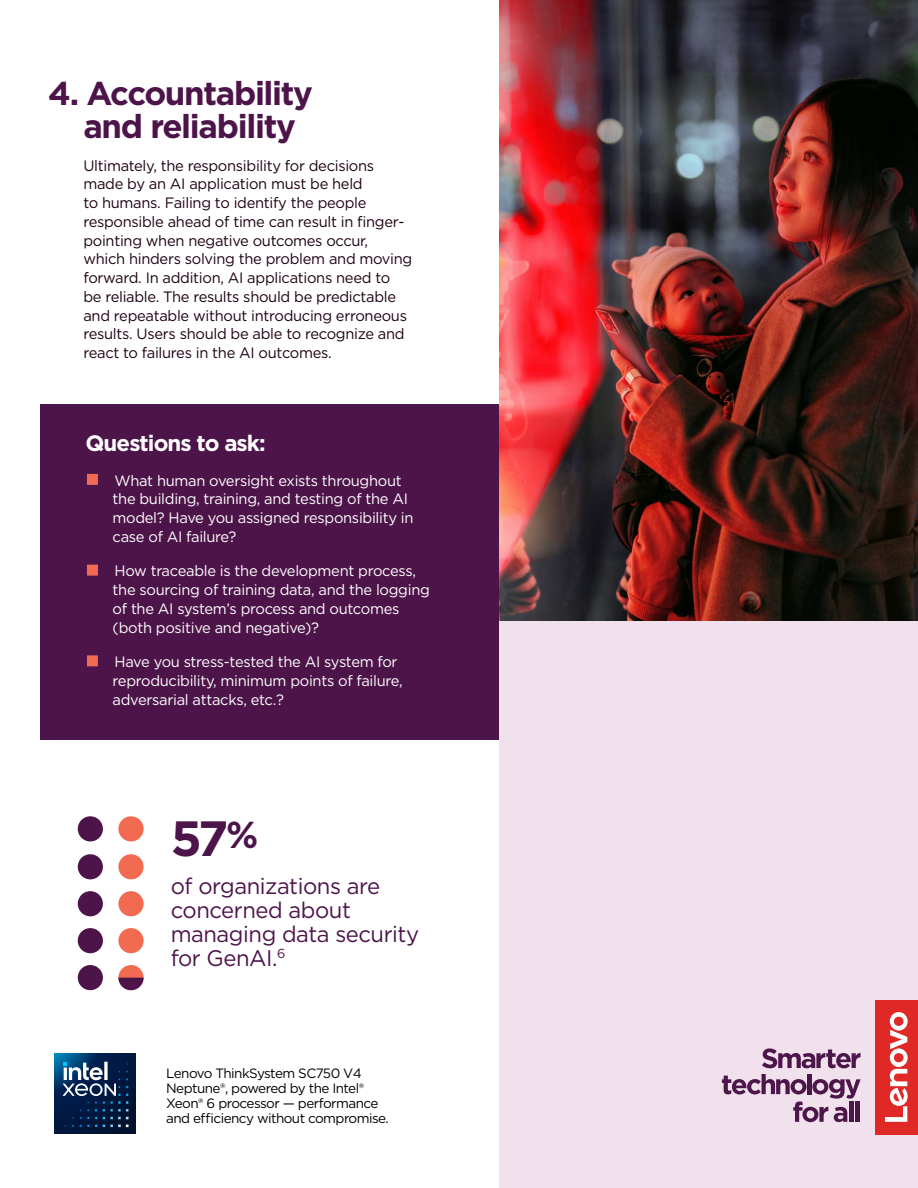
<style>
.page{position:relative;width:918px;height:1188px;background:#fff}
.page>*{position:absolute;margin:0;border:0;box-sizing:border-box;transform-origin:0 0}
.t1{font:700 49.5px "Gotham";color:#4d144a}
.t2{font:700 33px/33px "Gotham";letter-spacing:-.04em;color:#4d144a;text-align:center}
.t3{font:22.5px/24px "Gotham";letter-spacing:-.02em;color:#4d144a}
.t4{font:700 22.35px "Gotham";letter-spacing:-.04em;color:#fff}
.t5{font:15px/18.8px "Gotham";letter-spacing:-.02em;color:#1e0013}
.t6{font:15px/18.8px "Gotham";letter-spacing:-.02em;color:#fff}
.t7{font:13.5px/15px "Gotham";letter-spacing:-.04em;color:#000}
.s1{color:#f26a52}
</style>
<div class="page">
<div style="left:500px;top:621px;width:418px;height:567px;background:#f1e1ed"></div>
<img style="left:500px;top:0;width:418px;height:621px">
<div style="left:40px;top:404px;width:460px;height:336px;background:#4d144a"></div>
<div style="left:78px;top:965px;width:25px;height:25px;background:#4d144a;border-radius:50%"></div>
<div style="left:78px;top:928px;width:25px;height:25px;background:#4d144a;border-radius:50%"></div>
<div style="left:78px;top:891px;width:25px;height:25px;background:#4d144a;border-radius:50%"></div>
<div style="left:78px;top:854px;width:25px;height:25px;background:#4d144a;border-radius:50%"></div>
<div style="left:78px;top:816px;width:25px;height:25px;background:#4d144a;border-radius:50%"></div>
<div style="left:118px;top:928px;width:26px;height:25px;background:#f26a52;border-radius:50%"></div>
<div style="left:118px;top:891px;width:26px;height:25px;background:#f26a52;border-radius:50%"></div>
<div style="left:118px;top:854px;width:26px;height:25px;background:#f26a52;border-radius:50%"></div>
<div style="left:118px;top:816px;width:26px;height:25px;background:#f26a52;border-radius:50%"></div>
<svg style="left:55px;top:1053px;width:81px;height:81px;background:#1a395e"></svg>
<svg style="left:762px;top:1048px;width:99px;height:20px"></svg>
<svg style="left:722px;top:1074px;width:139px;height:48px"></svg>
<hr style="left:849px;top:1102px;width:4px;height:20px;background:#4d164a">
<hr style="left:855px;top:1102px;width:4px;height:20px;background:#4d164a">
<div style="left:875px;top:1000px;width:43px;height:134px;background:#e02926"></div>
<svg style="left:885px;top:1012px;width:23px;height:110px"></svg>
<svg style="left:118px;top:965px;width:26px;height:25px"></svg>
<svg style="left:118px;top:978px;width:26px;height:12px"></svg>
<h2 class="t2" style="left:48px;top:77px;width:266px">4. Accountability and reliability</h2>
<p class="t5" style="left:83px;top:156px;width:331px">Ultimately, the responsibility for decisions made by an AI application must be held<br>to humans. Failing to identify the people responsible ahead of time can result in finger&shy;pointing when negative outcomes occur, which hinders solving the problem and moving forward. In addition, AI applications need to<br>be reliable. The results should be predictable and repeatable without introducing erroneous results. Users should be able to recognize and react to failures in the AI outcomes.</p>
<h3 class="t4" style="left:86px;top:428px;width:182px">Questions to ask:</h3>
<p class="t6" style="left:113px;top:471px;width:302px;text-indent:-27px"><span class="s1">■</span> What human oversight exists throughout the building, training, and testing of the AI model? Have you assigned responsibility in case of AI failure?</p>
<p class="t6" style="left:113px;top:561px;width:319px;text-indent:-27px"><span class="s1">■</span> How traceable is the development process, the sourcing of training data, and the logging of the AI system’s process and outcomes (both positive and negative)?</p>
<p class="t6" style="left:113px;top:652px;width:292px;text-indent:-27px"><span class="s1">■</span> Have you stress-tested the AI system for reproducibility, minimum points of failure, adversarial attacks, etc.?</p>
<h1 class="t1" style="left:171px;top:806px;width:89px">57<sup>%</sup></h1>
<h3 class="t3" style="left:171px;top:873px;width:250px">of organizations are concerned about managing data security for GenAI.<sup>6</sup></h3>
<p class="t7" style="left:166px;top:1066px;width:224px">Lenovo ThinkSystem SC750 V4<br>Neptune®, powered by the Intel®<br>Xeon® 6 processor — performance and efficiency without compromise.</p>
</div>
